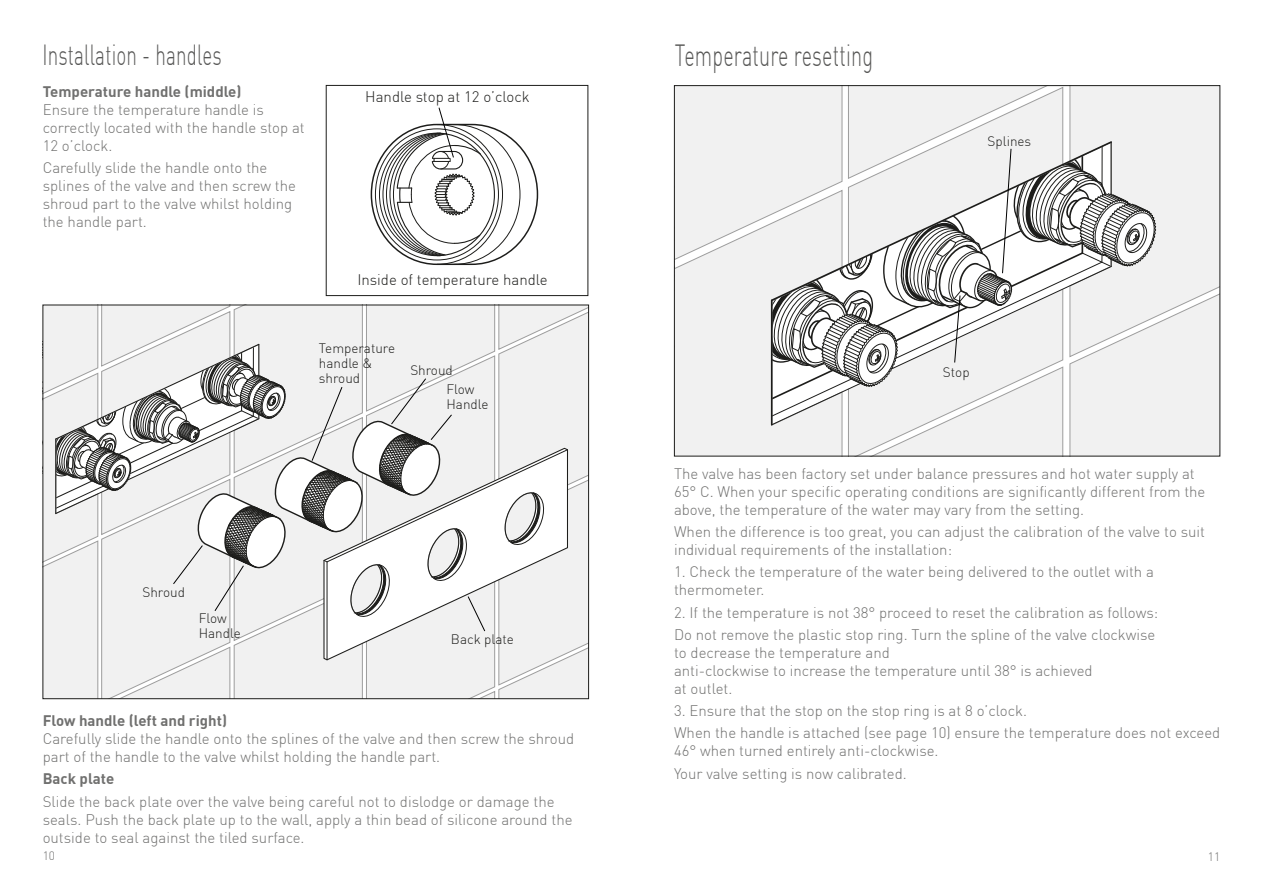
<style>
.page{position:relative;width:1263px;height:893px;background:#fff}
.page>*{position:absolute;margin:0;border:0;box-sizing:border-box;transform-origin:0 0}
.t1{font:300 30px "DIN";letter-spacing:.01em;color:#575756;scale:.66 1}
.t2{font:300 28.5px "DIN";letter-spacing:.01em;color:#575756;scale:.66 1}
.t3{font:300 15px/18px "DIN";color:#70706f}
.t4{font:300 15px "DIN";color:#1d1d1b}
.t5{font:700 15px "DIN";color:#70706f}
.t6{font:300 13.5px/15px "DIN";color:#1d1d1b}
.t7{font:300 12px "DIN";color:#70706f}
.s1{font-weight:700}
</style>
<div class="page">
<div style="left:326px;top:85px;width:262px;height:211px;border:1px solid #1d1d1b"></div>
<svg style="left:379px;top:107px;width:142px;height:158px"></svg>
<svg style="left:43px;top:305px;width:546px;height:394px"></svg>
<svg style="left:674px;top:86px;width:546px;height:370px"></svg>
<p class="t2" style="left:43px;top:37px;width:273px">Installation - handles</p>
<p class="t3" style="left:43px;top:82px;width:264px"><span class="s1">Temperature handle (middle)<br></span>Ensure the temperature handle is correctly located with the handle stop at<br>12 o’clock.</p>
<p class="t3" style="left:43px;top:158px;width:255px">Carefully slide the handle onto the splines of the valve and then screw the shroud part to the valve whilst holding the handle part.</p>
<p class="t4" style="left:365px;top:87px;width:166px">Handle stop at 12 o’clock</p>
<p class="t4" style="left:357px;top:270px;width:192px">Inside of temperature handle</p>
<p class="t6" style="left:319px;top:341px;width:78px">Temperature handle &amp; shroud</p>
<p class="t6" style="left:410px;top:363px;width:44px">Shroud</p>
<p class="t6" style="left:446px;top:382px;width:43px">Flow<br>Handle</p>
<p class="t6" style="left:142px;top:584px;width:44px">Shroud</p>
<p class="t6" style="left:199px;top:611px;width:43px">Flow<br>Handle</p>
<p class="t6" style="left:451px;top:632px;width:64px">Back plate</p>
<p class="t3" style="left:43px;top:711px;width:533px"><span class="s1">Flow handle (left and right)<br></span>Carefully slide the handle onto the splines of the valve and then screw the shroud part of the handle to the valve whilst holding the handle part.</p>
<p class="t5" style="left:43px;top:769px;width:73px">Back plate</p>
<p class="t3" style="left:43px;top:792px;width:531px">Slide the back plate over the valve being careful not to dislodge or damage the seals. Push the back plate up to the wall, apply a thin bead of silicone around the outside to seal against the tiled surface.</p>
<p class="t7" style="left:43px;top:848px;width:14px">10</p>
<p class="t1" style="left:675px;top:37px;width:302px">Temperature resetting</p>
<p class="t6" style="left:988px;top:133px;width:45px">Splines</p>
<p class="t6" style="left:943px;top:365px;width:28px">Stop</p>
<p class="t3" style="left:674px;top:464px;width:533px">The valve has been factory set under balance pressures and hot water supply at<br>65° C. When your specific operating conditions are significantly different from the above, the temperature of the water may vary from the setting.</p>
<p class="t3" style="left:674px;top:522px;width:533px">When the difference is too great, you can adjust the calibration of the valve to suit individual requirements of the installation:</p>
<p class="t3" style="left:674px;top:563px;width:481px">1. Check the temperature of the water being delivered to the outlet with a thermometer.</p>
<p class="t3" style="left:674px;top:603px;width:486px">2. If the temperature is not 38° proceed to reset the calibration as follows:</p>
<p class="t3" style="left:674px;top:625px;width:483px">Do not remove the plastic stop ring. Turn the spline of the valve clockwise to decrease the temperature and<br>anti-clockwise to increase the temperature until 38° is achieved<br>at outlet.</p>
<p class="t3" style="left:674px;top:701px;width:355px">3. Ensure that the stop on the stop ring is at 8 o’clock.</p>
<p class="t3" style="left:674px;top:724px;width:548px">When the handle is attached (see page 10) ensure the temperature does not exceed<br>46° when turned entirely anti-clockwise.</p>
<p class="t3" style="left:674px;top:764px;width:234px">Your valve setting is now calibrated.</p>
<p class="t7" style="left:1208px;top:849px;width:14px">11</p>
</div>
